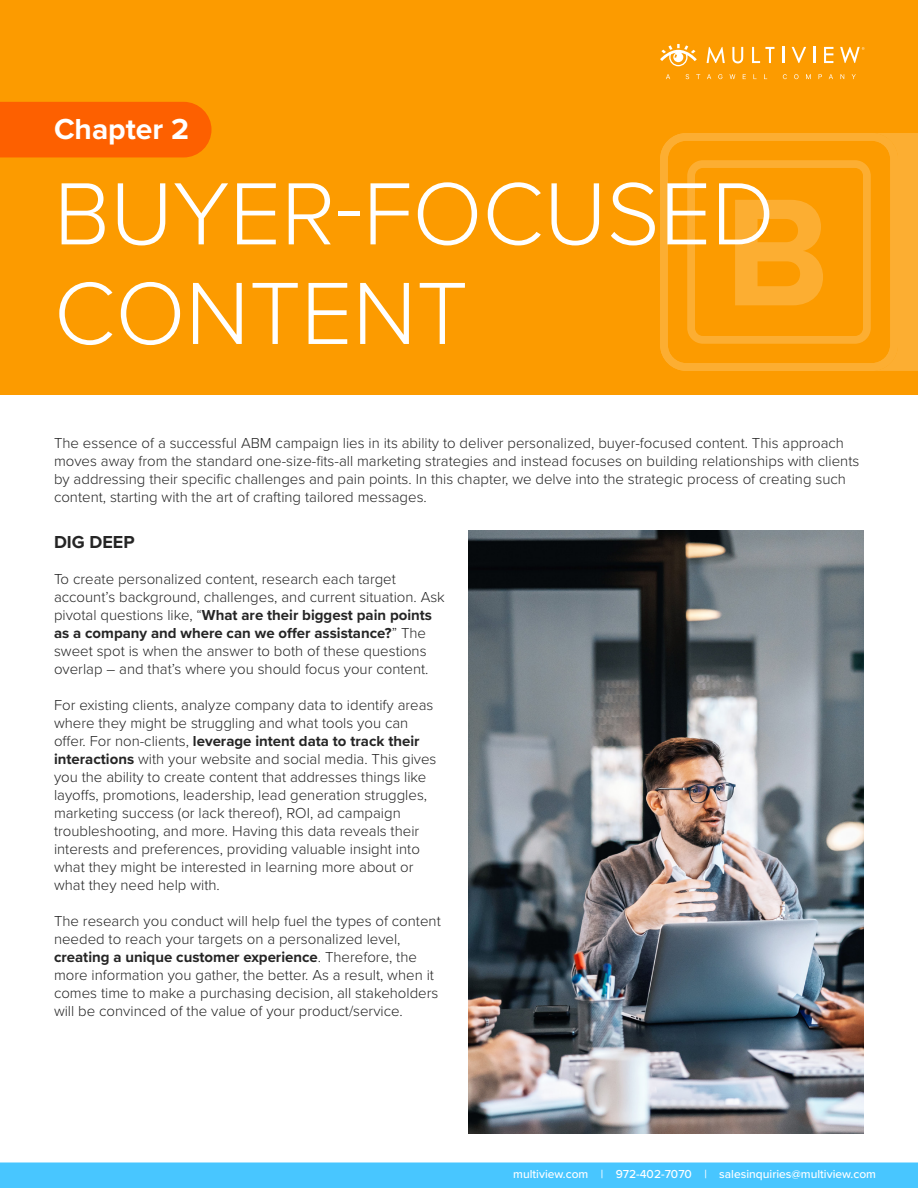
<style>
.page{position:relative;width:918px;height:1188px;background:#fff}
.page>*{position:absolute;margin:0;border:0;box-sizing:border-box;transform-origin:0 0}
.t1{font:300 91.5px/99.6px "Proxima Nova";color:#fff}
.t2{font:700 30px "Proxima Nova";color:#fff}
.t3{font:700 18px "Proxima Nova";color:#252525}
.t4{font:300 15px/18px "Proxima Nova";color:#252525}
.t5{font:500 12px "Proxima Nova";color:#fff}
.s1{font-weight:700}
</style>
<div class="page">
<div style="left:0;top:1162px;width:918px;height:26px;background:#48c6ff"></div>
<div style="left:0;top:0;width:918px;height:394px;background:#fc9b00"></div>
<svg style="left:732px;top:47px;width:11px;height:16px"></svg>
<svg style="left:752px;top:47px;width:22px;height:16px"></svg>
<svg style="left:782px;top:47px;width:2px;height:16px"></svg>
<svg style="left:792px;top:47px;width:14px;height:16px"></svg>
<svg style="left:813px;top:47px;width:2px;height:16px"></svg>
<svg style="left:824px;top:47px;width:9px;height:16px"></svg>
<svg style="left:660px;top:44px;width:37px;height:22px"></svg>
<svg style="left:707px;top:47px;width:18px;height:16px"></svg>
<svg style="left:666px;top:74px;width:4px;height:5px"></svg>
<svg style="left:686px;top:74px;width:3px;height:5px"></svg>
<svg style="left:696px;top:74px;width:4px;height:5px"></svg>
<svg style="left:707px;top:74px;width:4px;height:5px"></svg>
<svg style="left:718px;top:74px;width:4px;height:5px"></svg>
<svg style="left:730px;top:74px;width:5px;height:5px"></svg>
<svg style="left:753px;top:74px;width:4px;height:5px"></svg>
<svg style="left:783px;top:74px;width:4px;height:5px"></svg>
<svg style="left:794px;top:74px;width:5px;height:5px"></svg>
<svg style="left:806px;top:74px;width:5px;height:5px"></svg>
<svg style="left:829px;top:74px;width:4px;height:5px"></svg>
<svg style="left:840px;top:74px;width:4px;height:5px"></svg>
<svg style="left:852px;top:74px;width:4px;height:5px"></svg>
<svg style="left:840px;top:47px;width:24px;height:16px"></svg>
<div style="left:0;top:102px;width:212px;height:55px;background:#fd6000"></div>
<img style="left:468px;top:531px;width:396px;height:603px">
<svg style="left:660px;top:133px;width:27px;height:238px"></svg>
<svg style="left:687px;top:133px;width:231px;height:238px"></svg>
<p class="t2" style="left:54px;top:106px;width:137px">Chapter 2</p>
<p class="t1" style="left:54px;top:159px;width:722px">BUYER-FOCUSED<br>CONTENT</p>
<p class="t4" style="left:54px;top:433px;width:807px">The essence of a successful ABM campaign lies in its ability to deliver personalized, buyer-focused content. This approach moves away from the standard one-size-fits-all marketing strategies and instead focuses on building relationships with clients by addressing their specific challenges and pain points. In this chapter, we delve into the strategic process of creating such content, starting with the art of crafting tailored messages.</p>
<p class="t3" style="left:54px;top:528px;width:82px">DIG DEEP</p>
<p class="t4" style="left:54px;top:569px;width:392px">To create personalized content, research each target account’s background, challenges, and current situation. Ask pivotal questions like, “<span class="s1">What are their biggest pain points as a company and where can we offer assistance?</span>” The sweet spot is when the answer to both of these questions overlap – and that’s where you should focus your content.</p>
<p class="t4" style="left:54px;top:695px;width:384px">For existing clients, analyze company data to identify areas where they might be struggling and what tools you can offer. For non-clients, <span class="s1">leverage intent data to track their interactions</span> with your website and social media. This gives you the ability to create content that addresses things like layoffs, promotions, leadership, lead generation struggles, marketing success (or lack thereof), ROI, ad campaign troubleshooting, and more. Having this data reveals their interests and preferences, providing valuable insight into what they might be interested in learning more about or what they need help with.</p>
<p class="t4" style="left:54px;top:911px;width:388px">The research you conduct will help fuel the types of content needed to reach your targets on a personalized level, <span class="s1">creating a unique customer experience</span>. Therefore, the more information you gather, the better. As a result, when it comes time to make a purchasing decision, all stakeholders will be convinced of the value of your product/service.</p>
<p class="t5" style="left:513px;top:1165px;width:364px">multiview.com | 972-402-7070 | salesinquiries@multiview.com</p>
</div>
